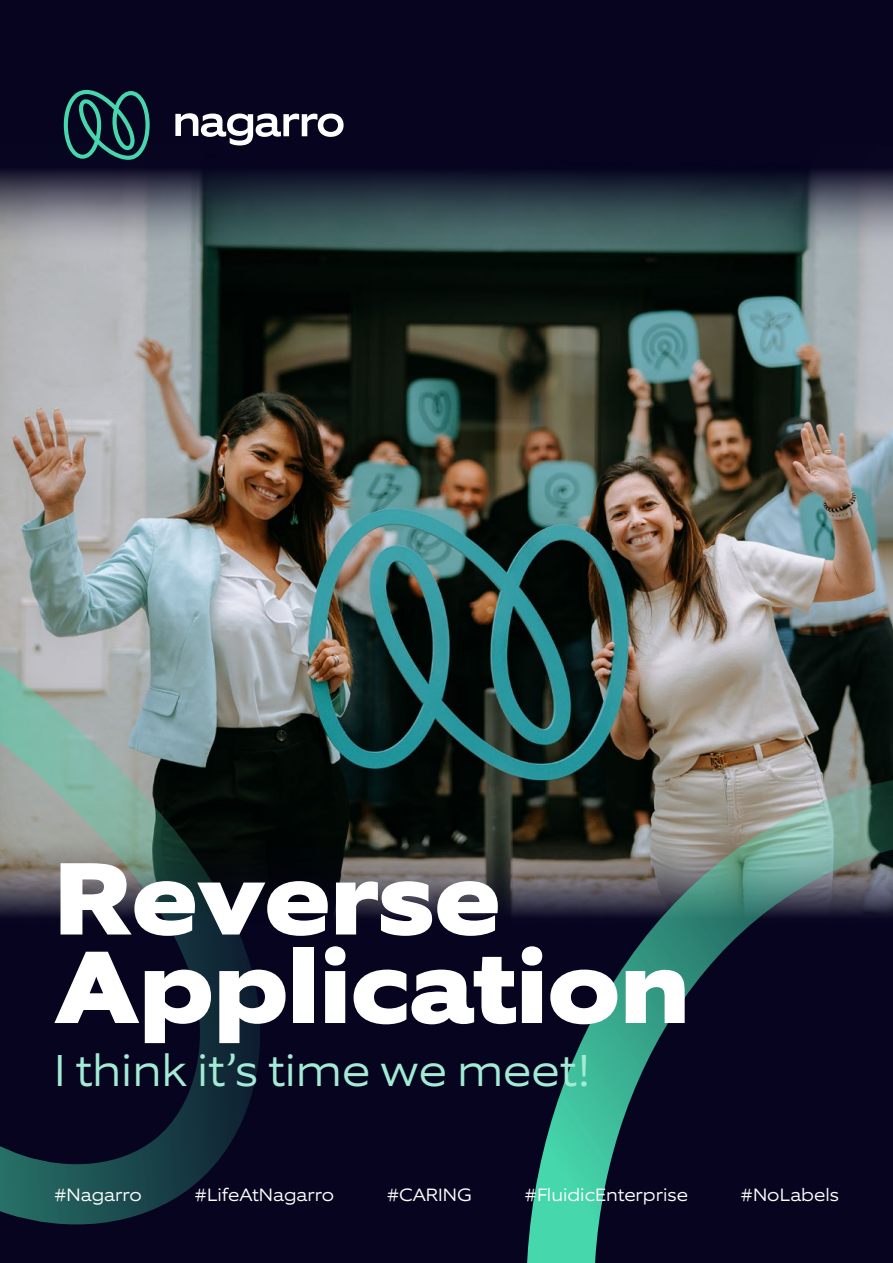
<style>
.page{position:relative;width:893px;height:1263px;background:#fff}
.page>*{position:absolute;margin:0;border:0;box-sizing:border-box;transform-origin:0 0}
.t1{font:800 103.5px/88.5px "Equip Extended";letter-spacing:-.01em;color:#fff}
.t2{font:300 45px "Equip Extended";color:#a3ebd5}
.t3{font:300 18px "Equip Extended";color:#fff}
</style>
<div class="page">
<img style="left:0;top:293px;width:893px;height:220px">
<svg style="left:0;top:0;width:893px;height:293px;background:#1f2435"></svg>
<svg style="left:175px;top:113px;width:169px;height:32px"></svg>
<svg style="left:64px;top:89px;width:86px;height:71px;background:#1a444a"></svg>
<img style="left:762px;top:513px;width:131px;height:750px">
<img style="left:0;top:459px;width:762px;height:804px">
<h1 class="t1" style="left:54px;top:856px;width:638px">Reverse<br>Application</h1>
<h2 class="t2" style="left:54px;top:1042px;width:538px">I think it’s time we meet!</h2>
<p class="t3" style="left:54px;top:1183px;width:89px">#Nagarro</p>
<p class="t3" style="left:194px;top:1183px;width:141px">#LifeAtNagarro</p>
<p class="t3" style="left:387px;top:1183px;width:87px">#CARING</p>
<p class="t3" style="left:524px;top:1183px;width:165px">#FluidicEnterprise</p>
<p class="t3" style="left:740px;top:1183px;width:100px">#NoLabels</p>
</div>
